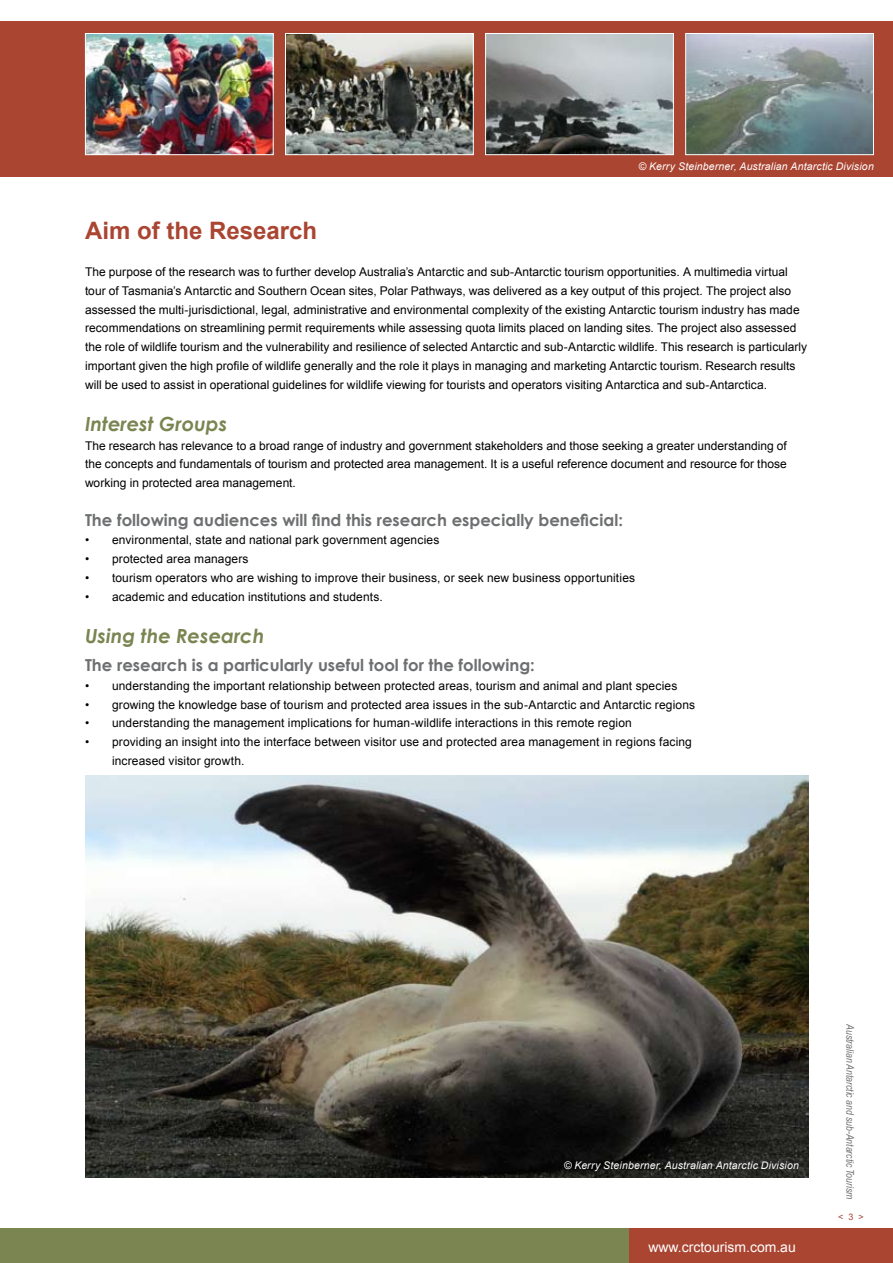
<style>
.page{position:relative;width:893px;height:1263px;background:#fff}
.page>*{position:absolute;margin:0;border:0;box-sizing:border-box;transform-origin:0 0}
.t1{font:700 24px "Arial";color:#aa4532}
.t2{font:italic 700 19.5px "Century Gothic";color:#7a8551}
.t3{font:700 16.5px "Century Gothic";color:#6d6f71}
.t4{font:13.95px "Arial";color:#fff}
.t5{font:12px/18.8px "Arial";letter-spacing:.005em;color:#000}
.t6{font:italic 10.5px "Arial";letter-spacing:.015em;color:#fff}
.t7{font:italic 10.5px "Arial Narrow";color:#6d6f71}
.t8{font:9px "Arial";color:#aa4532}
</style>
<div class="page">
<div style="left:0;top:1229px;width:893px;height:34px;background:#7a8551"></div>
<div style="left:629px;top:1229px;width:264px;height:34px;background:#aa4532"></div>
<div style="left:0;top:21px;width:893px;height:156px;background:#aa4532"></div>
<img style="left:87px;top:35px;width:185px;height:118px">
<div style="left:85px;top:33px;width:189px;height:122px;border:1px solid #fff"></div>
<img style="left:287px;top:35px;width:185px;height:118px">
<div style="left:285px;top:33px;width:189px;height:122px;border:1px solid #fff"></div>
<img style="left:487px;top:35px;width:185px;height:118px">
<div style="left:485px;top:33px;width:189px;height:122px;border:1px solid #fff"></div>
<img style="left:687px;top:35px;width:185px;height:118px">
<div style="left:685px;top:33px;width:189px;height:122px;border:1px solid #fff"></div>
<img style="left:85px;top:775px;width:723px;height:403px">
<p class="t6" style="left:639px;top:159px;width:237px">© Kerry Steinberner, Australian Antarctic Division</p>
<h1 class="t1" style="left:85px;top:214px;width:234px">Aim of the Research</h1>
<p class="t5" style="left:85px;top:263px;width:724px">The purpose of the research was to further develop Australia’s Antarctic and sub-Antarctic tourism opportunities. A multimedia virtual tour of Tasmania’s Antarctic and Southern Ocean sites, Polar Pathways, was delivered as a key output of this project. The project also assessed the multi-jurisdictional, legal, administrative and environmental complexity of the existing Antarctic tourism industry has made recommendations on streamlining permit requirements while assessing quota limits placed on landing sites. The project also assessed the role of wildlife tourism and the vulnerability and resilience of selected Antarctic and sub-Antarctic wildlife. This research is particularly important given the high profile of wildlife generally and the role it plays in managing and marketing Antarctic tourism. Research results will be used to assist in operational guidelines for wildlife viewing for tourists and operators visiting Antarctica and sub-Antarctica.</p>
<h2 class="t2" style="left:85px;top:409px;width:144px">Interest Groups</h2>
<p class="t5" style="left:85px;top:436px;width:703px;text-align:justify">The research has relevance to a broad range of industry and government stakeholders and those seeking a greater understanding of the concepts and fundamentals of tourism and protected area management. It is a useful reference document and resource for those working in protected area management.</p>
<h3 class="t3" style="left:85px;top:507px;width:539px">The following audiences will find this research especially beneficial:</h3>
<p class="t5" style="left:85px;top:531px;width:356px">• environmental, state and national park government agencies</p>
<p class="t5" style="left:85px;top:550px;width:165px">• protected area managers</p>
<p class="t5" style="left:85px;top:568px;width:552px">• tourism operators who are wishing to improve their business, or seek new business opportunities</p>
<p class="t5" style="left:85px;top:587px;width:299px">• academic and education institutions and students.</p>
<h2 class="t2" style="left:85px;top:621px;width:181px">Using the Research</h2>
<h3 class="t3" style="left:85px;top:652px;width:451px">The research is a particularly useful tool for the following:</h3>
<p class="t5" style="left:85px;top:676px;width:594px">• understanding the important relationship between protected areas, tourism and animal and plant species</p>
<p class="t5" style="left:85px;top:695px;width:612px">• growing the knowledge base of tourism and protected area issues in the sub-Antarctic and Antarctic regions</p>
<p class="t5" style="left:85px;top:714px;width:548px">• understanding the management implications for human-wildlife interactions in this remote region</p>
<p class="t5" style="left:112px;top:732px;width:581px;text-indent:-27px">• providing an insight into the interface between visitor use and protected area management in regions facing increased visitor growth.</p>
<p class="t6" style="left:564px;top:1158px;width:237px">© Kerry Steinberner, Australian Antarctic Division</p>
<p class="t4" style="left:648px;top:1238px;width:149px">www.crctourism.com.au</p>
<p class="t7" style="left:858px;top:1024px;width:177px;rotate:90deg">Australian Antarctic and sub-Antarctic Tourism</p>
<p class="t8" style="left:838px;top:1210px;width:27px">&lt; 3 &gt;</p>
</div>
